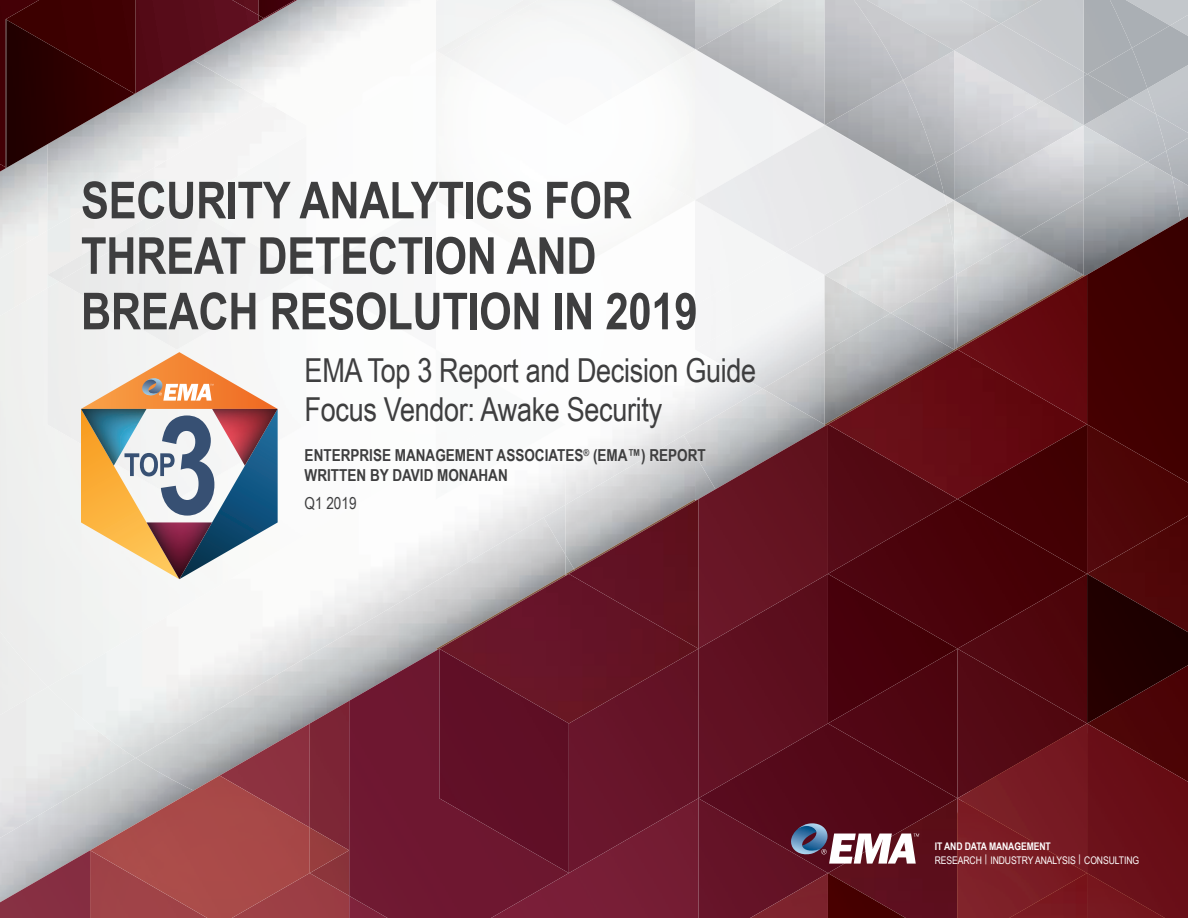
<style>
.page{position:relative;width:1188px;height:918px;background:#fff}
.page>*{position:absolute;margin:0;border:0;box-sizing:border-box;transform-origin:0 0}
.Cover_Header{font:700 51px/55.5px "Arial Narrow";letter-spacing:-.005em;color:#3e3e3f}
.Cover_Header-2{font:33px/39.6px "Arial Narrow";letter-spacing:-.01em;color:#3e3e3f}
.Cover_Header-3{font:700 16.5px/19.8px "Arial Narrow";color:#3e3e3f}
.Cover_Header-4{font:16.5px "Arial Narrow";color:#3e3e3f}
.table_text{font:10.5px "Arial Narrow";letter-spacing:-.01em;color:#fff}
.table_text-2{font:700 10.5px "Arial Narrow";letter-spacing:-.01em;color:#fff}
.s1{font-size:10.65px}
</style>
<div class="page">
<svg style="left:1132px;top:0;width:56px;height:26px"></svg>
<img style="left:1170px;top:15px;width:18px;height:11px">
<img style="left:1132px;top:26px;width:56px;height:62px">
<img style="left:1166px;top:114px;width:22px;height:24px">
<img style="left:1166px;top:138px;width:22px;height:38px">
<img style="left:1181px;top:176px;width:7px;height:40px">
<div style="left:1084px;top:0;width:48px;height:72px;background:#aaaeb3"></div>
<div style="left:1001px;top:0;width:83px;height:24px;background:#c5c8cb"></div>
<img style="left:954px;top:0;width:47px;height:24px">
<img style="left:903px;top:0;width:51px;height:80px">
<img style="left:954px;top:24px;width:130px;height:227px">
<img style="left:1147px;top:88px;width:9px;height:11px">
<img style="left:1087px;top:48px;width:60px;height:51px">
<svg style="left:946px;top:200px;width:8px;height:5px"></svg>
<img style="left:1130px;top:99px;width:36px;height:52px">
<img style="left:936px;top:153px;width:18px;height:47px">
<img style="left:954px;top:125px;width:130px;height:113px">
<img style="left:1084px;top:125px;width:63px;height:37px">
<img style="left:956px;top:201px;width:63px;height:37px">
<img style="left:1084px;top:74px;width:46px;height:51px">
<img style="left:1042px;top:76px;width:42px;height:49px">
<img style="left:956px;top:238px;width:63px;height:36px">
<img style="left:1147px;top:151px;width:25px;height:11px">
<img style="left:1084px;top:162px;width:97px;height:113px">
<img style="left:1019px;top:238px;width:65px;height:36px">
<img style="left:0;top:758px;width:136px;height:92px">
<img style="left:444px;top:0;width:459px;height:68px">
<img style="left:565px;top:50px;width:349px;height:150px">
<img style="left:695px;top:125px;width:130px;height:127px">
<img style="left:608px;top:0;width:174px;height:50px">
<img style="left:825px;top:80px;width:111px;height:97px">
<div style="left:48px;top:316px;width:186px;height:442px;background:#f0f1f0"></div>
<img style="left:891px;top:205px;width:63px;height:71px">
<img style="left:785px;top:177px;width:161px;height:98px">
<img style="left:825px;top:275px;width:66px;height:75px">
<img style="left:914px;top:163px;width:30px;height:31px">
<img style="left:891px;top:276px;width:63px;height:74px">
<img style="left:763px;top:352px;width:62px;height:72px">
<img style="left:954px;top:274px;width:130px;height:76px">
<img style="left:136px;top:579px;width:213px;height:197px">
<svg style="left:47px;top:281px;width:12px;height:7px"></svg>
<div style="left:47px;top:231px;width:140px;height:50px;background:#eceded"></div>
<svg style="left:436px;top:55px;width:8px;height:5px"></svg>
<div style="left:436px;top:0;width:102px;height:55px;background:#f3f4f4"></div>
<img style="left:825px;top:350px;width:3px;height:74px">
<img style="left:1087px;top:483px;width:101px;height:435px">
<img style="left:349px;top:424px;width:479px;height:494px">
<img style="left:569px;top:723px;width:129px;height:150px">
<img style="left:439px;top:574px;width:259px;height:149px">
<img style="left:1087px;top:516px;width:101px;height:116px">
<img style="left:1087px;top:665px;width:101px;height:117px">
<img style="left:349px;top:649px;width:220px;height:269px">
<img style="left:439px;top:649px;width:130px;height:224px">
<img style="left:1087px;top:216px;width:101px;height:267px">
<img style="left:698px;top:873px;width:311px;height:45px">
<img style="left:750px;top:873px;width:156px;height:45px">
<img style="left:698px;top:574px;width:130px;height:149px">
<img style="left:698px;top:723px;width:389px;height:150px">
<img style="left:828px;top:350px;width:259px;height:448px">
<img style="left:958px;top:275px;width:129px;height:448px">
<img style="left:1087px;top:275px;width:1px;height:149px">
<img style="left:1009px;top:873px;width:156px;height:45px">
<img style="left:0;top:850px;width:349px;height:68px">
<img style="left:310px;top:701px;width:39px;height:195px">
<img style="left:220px;top:724px;width:90px;height:52px">
<img style="left:90px;top:776px;width:220px;height:142px">
<img style="left:310px;top:828px;width:39px;height:45px">
<img style="left:569px;top:499px;width:129px;height:150px">
<svg style="left:0;top:0;width:297px;height:172px"></svg>
<img style="left:265px;top:0;width:30px;height:18px">
<svg style="left:0;top:0;width:265px;height:168px;background:#806063"></svg>
<svg style="left:790px;top:823px;width:129px;height:41px"></svg>
<svg style="left:81px;top:352px;width:197px;height:227px"></svg>
<p class="Cover_Header" style="left:81px;top:170px;width:618px">SECURITY ANALYTICS FOR<br>THREAT DETECTION AND<br>BREACH RESOLUTION IN 2019</p>
<p class="Cover_Header-2" style="left:305px;top:349px;width:453px">EMA Top 3 Report and Decision Guide<br>Focus Vendor: Awake Security</p>
<p class="Cover_Header-3" style="left:305px;top:445px;width:403px">ENTERPRISE MANAGEMENT ASSOCIATES<sup>®</sup> (EMA™) REPORT<br>WRITTEN BY DAVID MONAHAN</p>
<p class="Cover_Header-4" style="left:305px;top:491px;width:53px">Q1 2019</p>
<p class="table_text-2" style="left:935px;top:838px;width:117px">IT AND DATA MANAGEMENT</p>
<p class="table_text" style="left:935px;top:852px;width:206px">RESEARCH <span class="s1">|</span> INDUSTRY ANALYSIS <span class="s1">|</span> CONSULTING</p>
</div>
